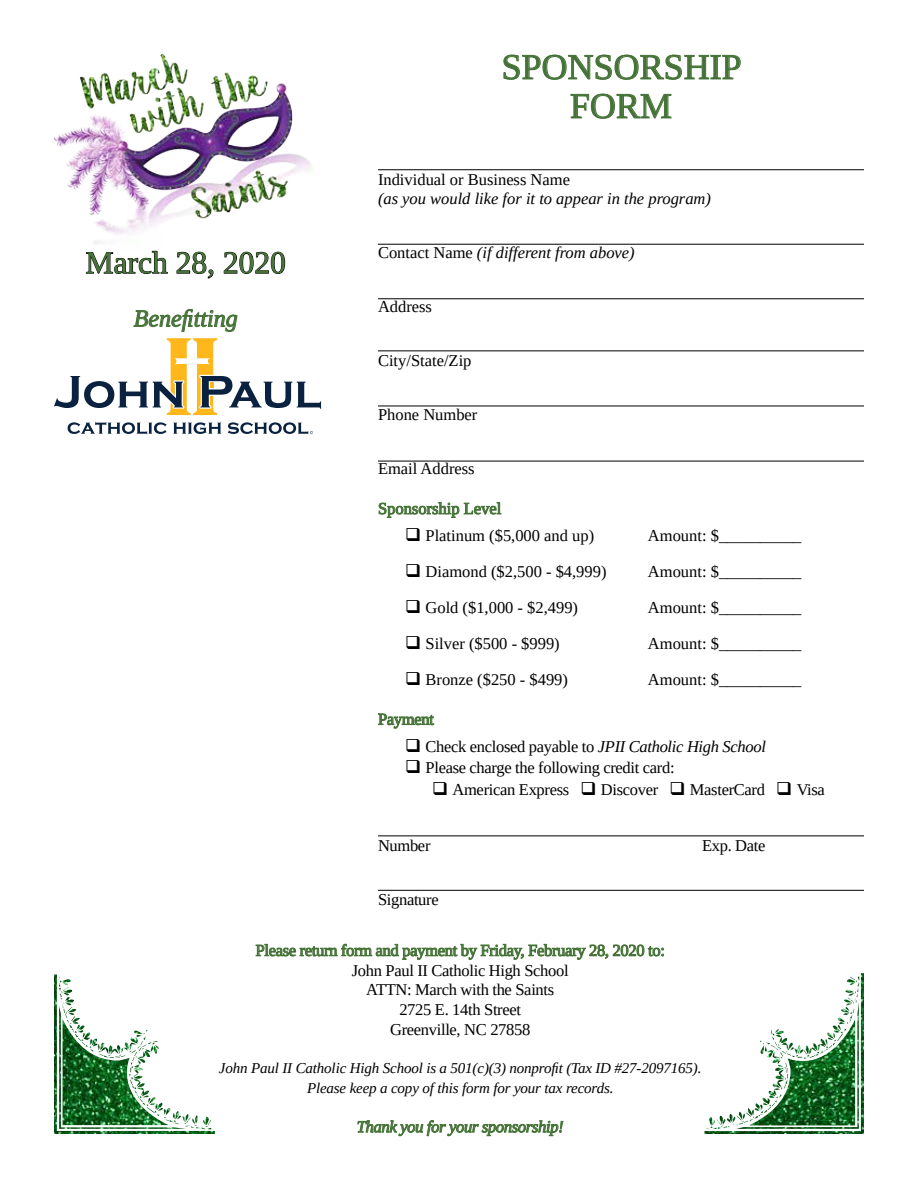
<style>
.page{position:relative;width:918px;height:1188px;background:#fff}
.page>*{position:absolute;margin:0;border:0;box-sizing:border-box;transform-origin:0 0}
.t1{font:36px/39px "Tinos";color:#457337;text-align:center}
.t2{font:31.5px "Tinos";color:#457337}
.t3{font:italic 24px "Tinos";color:#457337}
.t4{font:16.5px/19.8px "Tinos";letter-spacing:-.02em;color:#000;text-align:center}
.t5{font:16.5px "Tinos";color:#000}
.t6{font:italic 16.5px "Tinos";color:#000}
.t7{font:16.5px "Tinos";letter-spacing:-.02em;color:#457337}
.t8{font:italic 16.5px "Tinos";letter-spacing:-.02em;color:#457337}
.t9{font:16.5px "Tinos";color:#457337}
.t10{font:italic 15px/19.8px "Tinos";letter-spacing:-.01em;color:#000;text-align:center}
.s1{font-style:normal}
.s2{font-style:italic}
</style>
<div class="page">
<svg style="left:256px;top:944px;width:408px;height:16px"></svg>
<svg style="left:357px;top:1120px;width:206px;height:16px"></svg>
<svg style="left:504px;top:55px;width:237px;height:25px"></svg>
<svg style="left:571px;top:94px;width:100px;height:25px"></svg>
<svg style="left:379px;top:502px;width:122px;height:16px"></svg>
<svg style="left:378px;top:713px;width:56px;height:15px"></svg>
<img style="left:54px;top:975px;width:161px;height:159px">
<img style="left:705px;top:973px;width:159px;height:161px">
<hr style="left:378px;top:169px;width:486px;height:1px;background:#000">
<hr style="left:378px;top:244px;width:486px;height:1px;background:#000">
<hr style="left:378px;top:298px;width:486px;height:1px;background:#000">
<hr style="left:378px;top:350px;width:486px;height:1px;background:#000">
<hr style="left:378px;top:406px;width:486px;height:1px;background:#000">
<hr style="left:378px;top:461px;width:486px;height:1px;background:#000">
<hr style="left:378px;top:836px;width:486px;height:1px;background:#000">
<hr style="left:378px;top:890px;width:486px;height:1px;background:#000">
<svg style="left:68px;top:422px;width:99px;height:12px"></svg>
<svg style="left:173px;top:422px;width:48px;height:12px"></svg>
<svg style="left:54px;top:338px;width:267px;height:77px"></svg>
<svg style="left:228px;top:422px;width:85px;height:12px"></svg>
<img style="left:54px;top:54px;width:258px;height:197px">
<svg style="left:86px;top:251px;width:82px;height:23px"></svg>
<svg style="left:176px;top:251px;width:38px;height:28px"></svg>
<svg style="left:224px;top:251px;width:61px;height:23px"></svg>
<svg style="left:134px;top:309px;width:103px;height:23px"></svg>
<h2 class="t2" style="left:86px;top:242px;width:202px">March 28, 2020</h2>
<h3 class="t3" style="left:134px;top:303px;width:105px">Benefitting</h3>
<h1 class="t1" style="left:502px;top:47px;width:242px">SPONSORSHIP<br>FORM</h1>
<p class="t5" style="left:378px;top:168px;width:194px">Individual or Business Name</p>
<p class="t6" style="left:378px;top:188px;width:335px">(as you would like for it to appear in the program)</p>
<p class="t6" style="left:378px;top:242px;width:258px"><span class="s1">Contact Name</span> (if different from above)</p>
<p class="t5" style="left:378px;top:296px;width:56px">Address</p>
<p class="t5" style="left:378px;top:350px;width:95px">City/State/Zip</p>
<p class="t5" style="left:378px;top:404px;width:101px">Phone Number</p>
<p class="t5" style="left:378px;top:458px;width:98px">Email Address</p>
<p class="t9" style="left:378px;top:498px;width:125px">Sponsorship Level</p>
<p class="t5" style="left:405px;top:525px;width:191px">❑ Platinum ($5,000 and up)</p>
<p class="t4" style="left:648px;top:525px;width:155px">Amount: $__________</p>
<p class="t5" style="left:405px;top:561px;width:203px">❑ Diamond ($2,500 - $4,999)</p>
<p class="t4" style="left:648px;top:561px;width:155px">Amount: $__________</p>
<p class="t5" style="left:405px;top:597px;width:175px">❑ Gold ($1,000 - $2,499)</p>
<p class="t4" style="left:648px;top:597px;width:155px">Amount: $__________</p>
<p class="t5" style="left:405px;top:633px;width:156px">❑ Silver ($500 - $999)</p>
<p class="t4" style="left:648px;top:633px;width:155px">Amount: $__________</p>
<p class="t5" style="left:405px;top:669px;width:165px">❑ Bronze ($250 - $499)</p>
<p class="t4" style="left:648px;top:669px;width:155px">Amount: $__________</p>
<p class="t7" style="left:378px;top:708px;width:57px">Payment</p>
<p class="t4" style="left:405px;top:736px;width:362px">❑ Check enclosed payable to <span class="s2">JPII Catholic High School</span></p>
<p class="t4" style="left:405px;top:758px;width:271px">❑ Please charge the following credit card:</p>
<p class="t4" style="left:432px;top:779px;width:394px">❑ American Express ❑ Discover ❑ MasterCard ❑ Visa</p>
<p class="t4" style="left:378px;top:835px;width:54px">Number</p>
<p class="t4" style="left:702px;top:835px;width:65px">Exp. Date</p>
<p class="t4" style="left:378px;top:889px;width:62px">Signature</p>
<p class="t7" style="left:256px;top:940px;width:411px">Please return form and payment by Friday, February 28, 2020 to:</p>
<p class="t4" style="left:352px;top:960px;width:218px">John Paul II Catholic High School<br>ATTN: March with the Saints<br>2725 E. 14th Street<br>Greenville, NC 27858</p>
<p class="t10" style="left:219px;top:1058px;width:484px">John Paul II Catholic High School is a 501(c)(3) nonprofit (Tax ID #27-2097165).<br>Please keep a copy of this form for your tax records.</p>
<p class="t8" style="left:357px;top:1116px;width:208px">Thank you for your sponsorship!</p>
</div>
